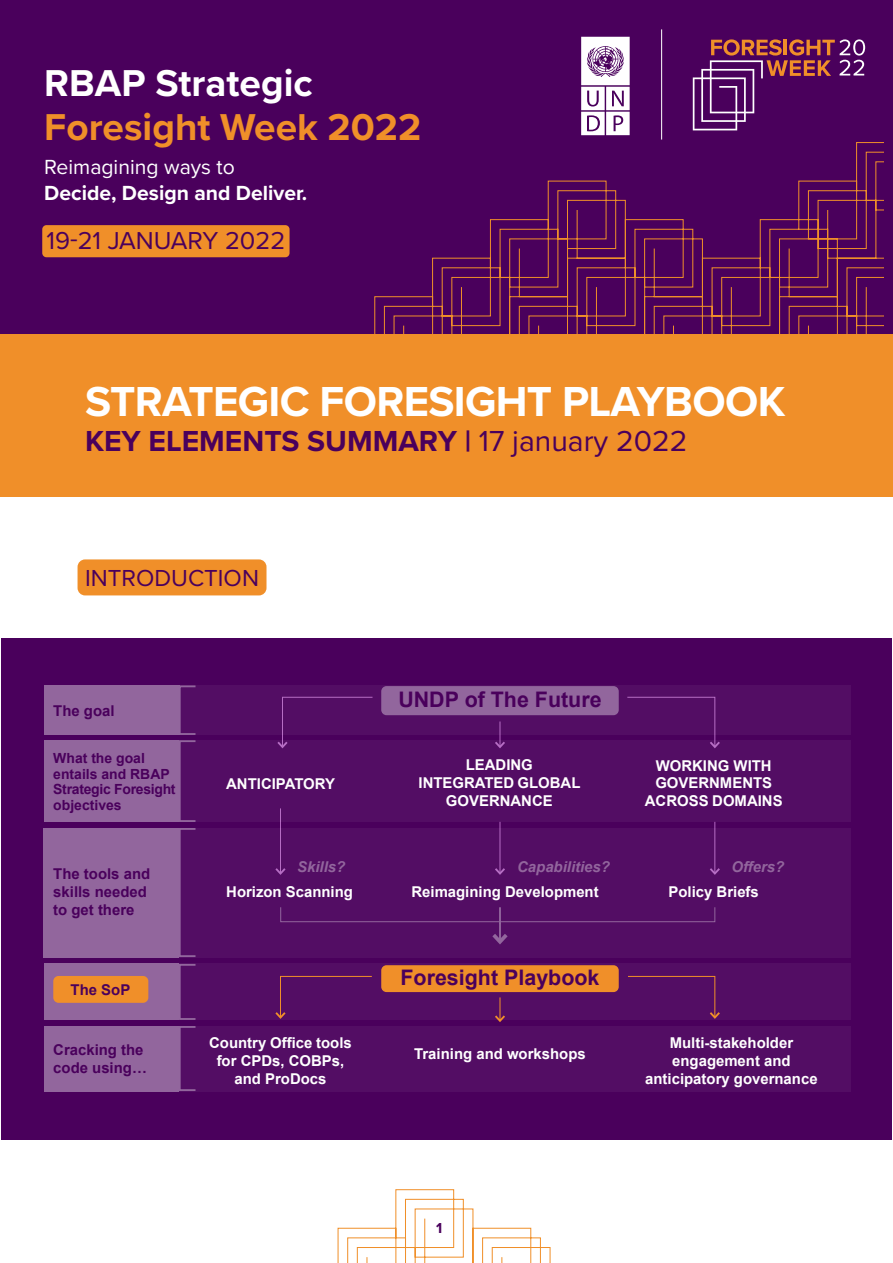
<style>
.page{position:relative;width:893px;height:1263px;background:#fff}
.page>*{position:absolute;margin:0;border:0;box-sizing:border-box;transform-origin:0 0}
.t1{font:700 43.5px "Proxima Nova";letter-spacing:-.015em;color:#fff}
.t2{font:700 38.7px "Proxima Nova";color:#f08f29}
.t3{font:700 38.7px "Proxima Nova";color:#fff}
.t4{font:700 30px "Proxima Nova";color:#4a005c}
.t5{font:25.35px "Proxima Nova";color:#4a005c}
.t6{font:24px "Proxima Nova";color:#4a005c}
.t7{font:700 21.45px "Arial";color:#4a005c}
.t8{font:700 21.15px "Proxima Nova";color:#fff}
.t9{font:21.15px "Proxima Nova";color:#fff}
.t10{font:700 15px "Proxima Nova";color:#4a005c}
.t11{font:700 14.85px/17.9px "Arial";color:#fff;text-align:center}
.t12{font:700 14.85px/17.9px "Arial";color:#4a005c}
.t13{font:italic 700 14.85px "Arial";color:#92669d}
.t14{font:700 13.95px/15.9px "Arial";color:#4a005c}
.s1{font-weight:400}
</style>
<div class="page">
<svg style="left:337px;top:1189px;width:214px;height:74px"></svg>
<div style="left:0;top:0;width:893px;height:334px;background:#4a005c"></div>
<div style="left:0;top:334px;width:893px;height:162px;background:#f08f29"></div>
<svg style="left:581px;top:37px;width:49px;height:98px;background:#d7c7db"></svg>
<svg style="left:693px;top:39px;width:172px;height:91px"></svg>
<hr style="left:661px;top:29px;width:1px;height:111px;background:#fff">
<div style="left:42px;top:225px;width:248px;height:32px;background:#f08f29;border-radius:4px"></div>
<svg style="left:374px;top:142px;width:509px;height:192px"></svg>
<div style="left:78px;top:559px;width:188px;height:36px;background:#f08f29;border-radius:8px"></div>
<div style="left:1px;top:638px;width:891px;height:502px;background:#4a005c"></div>
<div style="left:179px;top:685px;width:672px;height:50px;background:#530d64"></div>
<div style="left:44px;top:685px;width:136px;height:50px;background:#92669d"></div>
<div style="left:44px;top:964px;width:136px;height:56px;background:#92669d"></div>
<div style="left:44px;top:1026px;width:136px;height:65px;background:#92669d"></div>
<div style="left:44px;top:740px;width:136px;height:82px;background:#92669d"></div>
<div style="left:43px;top:828px;width:136px;height:129px;background:#92669d"></div>
<div style="left:179px;top:740px;width:672px;height:82px;background:#530d64"></div>
<div style="left:179px;top:964px;width:672px;height:56px;background:#530d64"></div>
<div style="left:179px;top:1026px;width:672px;height:65px;background:#530d64"></div>
<div style="left:179px;top:828px;width:672px;height:129px;background:#530d64"></div>
<div style="left:53px;top:976px;width:95px;height:27px;background:#f08f29;border-radius:5px"></div>
<svg style="left:627px;top:696px;width:93px;height:52px"></svg>
<svg style="left:628px;top:975px;width:92px;height:44px"></svg>
<svg style="left:277px;top:696px;width:96px;height:53px"></svg>
<svg style="left:275px;top:975px;width:97px;height:44px"></svg>
<svg style="left:495px;top:721px;width:10px;height:27px"></svg>
<svg style="left:495px;top:997px;width:10px;height:25px"></svg>
<div style="left:381px;top:686px;width:238px;height:29px;background:#92669d;border-radius:5px"></div>
<div style="left:381px;top:965px;width:238px;height:27px;background:#f08f29;border-radius:5px"></div>
<div style="left:179px;top:685px;width:17px;height:50px;border:2px solid #92669d"></div>
<div style="left:179px;top:740px;width:17px;height:82px;border:2px solid #92669d"></div>
<div style="left:179px;top:828px;width:17px;height:129px;border:2px solid #92669d"></div>
<div style="left:179px;top:964px;width:17px;height:56px;border:2px solid #92669d"></div>
<div style="left:179px;top:1026px;width:17px;height:65px;border:2px solid #92669d"></div>
<hr style="left:280px;top:808px;width:1px;height:65px;background:#92669d">
<svg style="left:275px;top:866px;width:11px;height:9px"></svg>
<hr style="left:499px;top:822px;width:1px;height:51px;background:#92669d">
<svg style="left:495px;top:866px;width:10px;height:9px"></svg>
<hr style="left:714px;top:822px;width:1px;height:51px;background:#92669d">
<svg style="left:710px;top:866px;width:10px;height:9px"></svg>
<div style="left:280px;top:907px;width:435px;height:15px;border:1px solid #92669d"></div>
<svg style="left:488px;top:907px;width:23px;height:37px"></svg>
<h2 class="t3" style="left:44px;top:54px;width:270px">RBAP Strategic</h2>
<h2 class="t2" style="left:44px;top:98px;width:378px">Foresight Week 2022</h2>
<h3 class="t9" style="left:44px;top:152px;width:192px">Reimagining ways to</h3>
<h3 class="t8" style="left:44px;top:177px;width:265px">Decide, Design and Deliver.</h3>
<h3 class="t5" style="left:46px;top:222px;width:240px">19-21 JANUARY 2022</h3>
<h1 class="t1" style="left:85px;top:369px;width:702px">STRATEGIC FORESIGHT PLAYBOOK</h1>
<h3 class="t4" style="left:85px;top:419px;width:604px">KEY ELEMENTS SUMMARY | <span class="s1">17 january 2022</span></h3>
<h3 class="t6" style="left:85px;top:560px;width:175px">INTRODUCTION</h3>
<p class="t12" style="left:53px;top:702px;width:63px">The goal</p>
<p class="t14" style="left:53px;top:750px;width:124px">What the goal entails and RBAP<br>Strategic Foresight objectives</p>
<p class="t12" style="left:53px;top:865px;width:98px">The tools and skills needed to get there</p>
<p class="t12" style="left:71px;top:981px;width:61px">The SoP</p>
<p class="t11" style="left:226px;top:776px;width:110px">ANTICIPATORY</p>
<p class="t13" style="left:297px;top:857px;width:50px">Skills?</p>
<p class="t11" style="left:226px;top:883px;width:128px">Horizon Scanning</p>
<h3 class="t7" style="left:398px;top:686px;width:205px">UNDP of The Future</h3>
<p class="t11" style="left:418px;top:756px;width:163px">LEADING<br>INTEGRATED GLOBAL<br>GOVERNANCE</p>
<p class="t11" style="left:645px;top:757px;width:139px">WORKING WITH<br>GOVERNMENTS<br>ACROSS DOMAINS</p>
<p class="t13" style="left:517px;top:857px;width:94px">Capabilities?</p>
<p class="t13" style="left:731px;top:857px;width:54px">Offers?</p>
<p class="t11" style="left:668px;top:883px;width:92px">Policy Briefs</p>
<p class="t11" style="left:411px;top:883px;width:189px">Reimagining Development</p>
<h3 class="t7" style="left:401px;top:963px;width:200px">Foresight Playbook</h3>
<p class="t12" style="left:53px;top:1041px;width:95px">Cracking the code using…</p>
<p class="t11" style="left:209px;top:1034px;width:144px">Country Office tools for CPDs, COBPs, and ProDocs</p>
<p class="t11" style="left:414px;top:1045px;width:173px">Training and workshops</p>
<p class="t11" style="left:645px;top:1034px;width:174px">Multi-stakeholder engagement and anticipatory governance</p>
<p class="t10" style="left:436px;top:1216px;width:8px">1</p>
</div>
